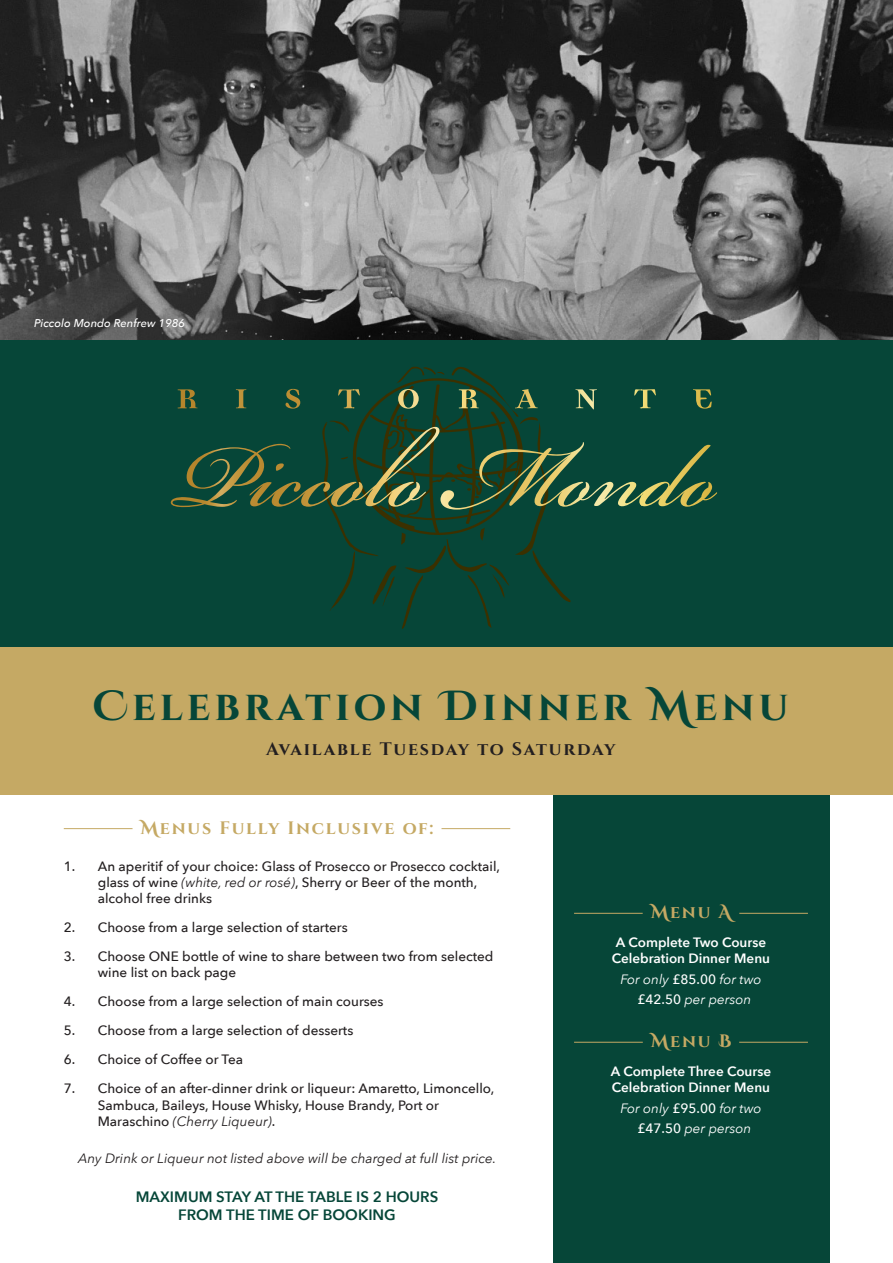
<style>
.page{position:relative;width:893px;height:1263px;background:#fff}
.page>*{position:absolute;margin:0;border:0;box-sizing:border-box;transform-origin:0 0}
.t1{font:700 42px "Cinzel";letter-spacing:.095em;color:#064638}
.t2{font:700 18px "Cinzel";letter-spacing:.1em;color:#c5a964}
.t3{font:700 18px "Cinzel";letter-spacing:.095em;color:#231f20}
.t4{font:600 15px/18px "Avenir Next";color:#064638;text-align:center}
.t5{font:500 13.5px/16.2px "Avenir Next";color:#231f20}
.t6{font:600 13.5px "Avenir Next";color:#fff}
.t7{font:italic 13.5px "Avenir Next";color:#fff}
.t8{font:italic 13.5px "Avenir Next";color:#231f20}
.t9{font:italic 500 11.25px "Avenir Next";color:#fff}
.s1{font-family:"Cinzel Decorative"}
.s2{font-weight:400;font-style:italic}
.s3{font-weight:500;font-style:normal}
</style>
<div class="page">
<img style="left:0;top:0;width:893px;height:340px">
<div style="left:0;top:646px;width:893px;height:149px;background:#c5a964"></div>
<div style="left:0;top:340px;width:893px;height:306px;background:#064638"></div>
<hr style="left:64px;top:828px;width:69px;height:1px;background:#c5a964">
<hr style="left:441px;top:828px;width:69px;height:1px;background:#c5a964">
<div style="left:553px;top:795px;width:276px;height:468px;background:#064638"></div>
<hr style="left:574px;top:913px;width:69px;height:1px;background:#c5a964">
<hr style="left:739px;top:913px;width:69px;height:1px;background:#c5a964">
<hr style="left:574px;top:1042px;width:69px;height:1px;background:#c5a964">
<hr style="left:739px;top:1042px;width:69px;height:1px;background:#c5a964">
<svg style="left:322px;top:366px;width:248px;height:263px"></svg>
<svg style="left:285px;top:389px;width:371px;height:20px"></svg>
<p class="t9" style="left:34px;top:313px;width:153px">Piccolo Mondo Renfrew 1986</p>
<p class="t1" style="left:93px;top:681px;width:696px"><span class="s1">C</span>elebration <span class="s1">D</span>inner <span class="s1">M</span>enu</p>
<p class="t3" style="left:266px;top:738px;width:351px">Available Tuesday to Saturday</p>
<p class="t2" style="left:141px;top:816px;width:294px"><span class="s1">M</span>enus Fully Inclusive of:</p>
<p class="t5" style="left:98px;top:858px;width:404px;text-indent:-34px">1. An aperitif of your choice: Glass of Prosecco or Prosecco cocktail, glass of wine <span class="s2">(white, red or rosé)</span>, Sherry or Beer of the month, alcohol free drinks</p>
<p class="t5" style="left:64px;top:919px;width:285px">2. Choose from a large selection of starters</p>
<p class="t5" style="left:98px;top:948px;width:397px;text-indent:-34px">3. Choose ONE bottle of wine to share between two from selected wine list on back page</p>
<p class="t5" style="left:64px;top:993px;width:321px">4. Choose from a large selection of main courses</p>
<p class="t5" style="left:64px;top:1022px;width:291px">5. Choose from a large selection of desserts</p>
<p class="t5" style="left:64px;top:1051px;width:181px">6. Choice of Coffee or Tea</p>
<p class="t5" style="left:98px;top:1080px;width:398px;text-indent:-34px">7. Choice of an after-dinner drink or liqueur: Amaretto, Limoncello,<br>Sambuca, Baileys, House Whisky, House Brandy, Port or<br>Maraschino <span class="s2">(Cherry Liqueur)</span>.</p>
<p class="t8" style="left:78px;top:1147px;width:420px">Any Drink or Liqueur not listed above will be charged at full list price.</p>
<p class="t4" style="left:136px;top:1188px;width:304px">MAXIMUM STAY AT THE TABLE IS 2 HOURS<br>FROM THE TIME OF BOOKING</p>
<p class="t2" style="left:651px;top:901px;width:82px"><span class="s1">M</span>enu <span class="s1">A</span></p>
<p class="t6" style="left:616px;top:931px;width:152px">A Complete Two Course</p>
<p class="t6" style="left:612px;top:947px;width:160px">Celebration Dinner Menu</p>
<p class="t7" style="left:620px;top:968px;width:143px">For only <span class="s3">£85.00</span> for two</p>
<p class="t7" style="left:637px;top:988px;width:115px"><span class="s3">£42.50</span> per person</p>
<p class="t2" style="left:651px;top:1030px;width:82px"><span class="s1">M</span>enu <span class="s1">B</span></p>
<p class="t6" style="left:611px;top:1060px;width:162px">A Complete Three Course</p>
<p class="t6" style="left:612px;top:1076px;width:160px">Celebration Dinner Menu</p>
<p class="t7" style="left:620px;top:1096px;width:143px">For only <span class="s3">£95.00</span> for two</p>
<p class="t7" style="left:637px;top:1117px;width:115px"><span class="s3">£47.50</span> per person</p>
</div>
